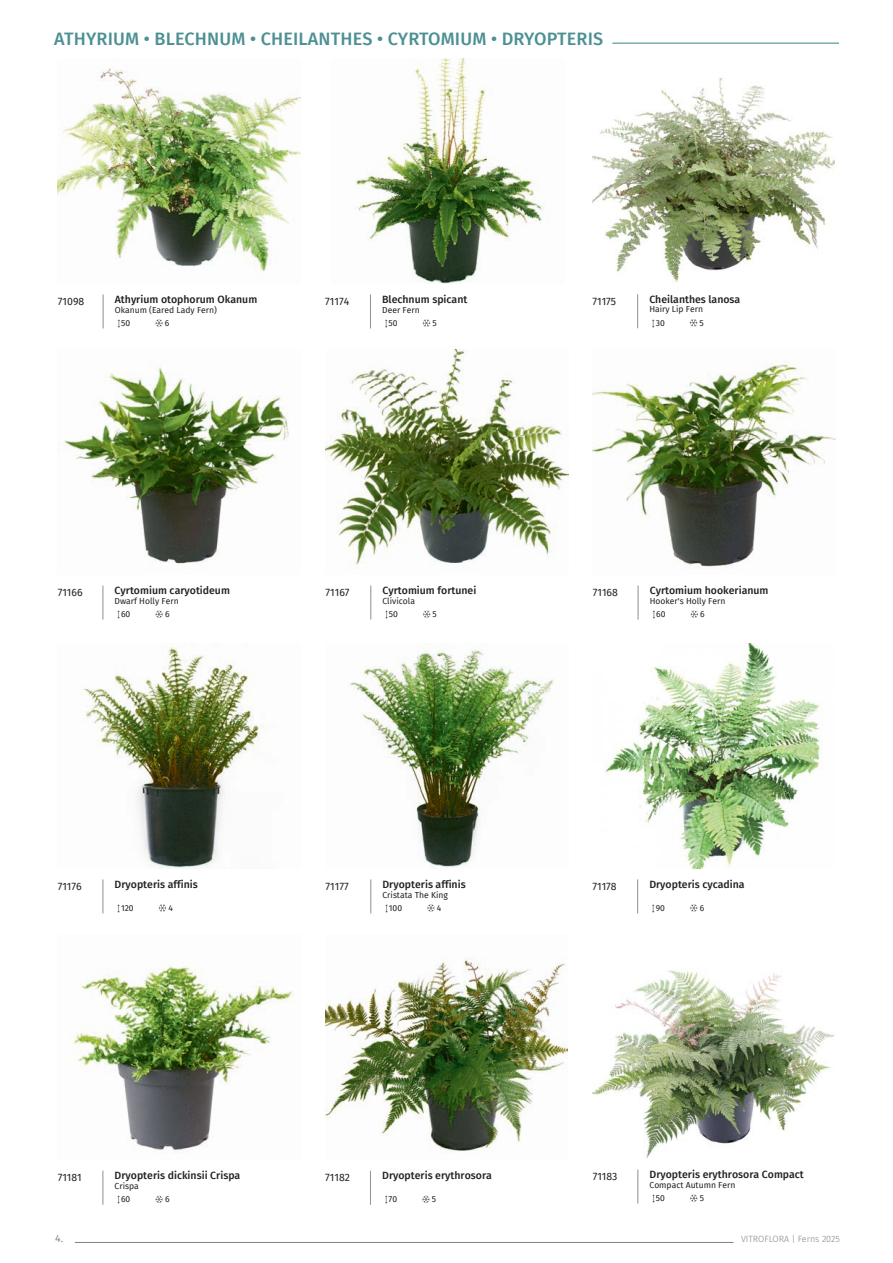
<style>
.page{position:relative;width:893px;height:1263px;background:#fff}
.page>*{position:absolute;margin:0;border:0;box-sizing:border-box;transform-origin:0 0}
.t1{font:500 18px "Fira Sans";letter-spacing:.01em;color:#4c9093}
.t2{font:500 10.5px "Fira Sans";color:#231f20}
.t3{font:10.5px "Fira Sans";color:#231f20}
.t4{font:10.5px "Fira Sans";color:#808285}
.t5{font:300 9px "Fira Sans";color:#808285}
.t6{font:8.55px/13.2px "Fira Sans";color:#231f20}
.s1{font-family:"Lucida Sans Unicode";font-size:8.4px}
</style>
<div class="page">
<hr style="left:75px;top:1242px;width:658px;height:1px;background:#808285">
<img style="left:82px;top:647px;width:181px;height:222px">
<hr style="left:102px;top:879px;width:1px;height:34px;background:#939598">
<svg style="left:159px;top:904px;width:7px;height:8px"></svg>
<img style="left:64px;top:367px;width:225px;height:198px">
<hr style="left:102px;top:586px;width:1px;height:34px;background:#939598">
<svg style="left:155px;top:610px;width:8px;height:8px"></svg>
<img style="left:348px;top:649px;width:206px;height:220px">
<hr style="left:370px;top:879px;width:1px;height:34px;background:#939598">
<svg style="left:427px;top:904px;width:8px;height:8px"></svg>
<img style="left:326px;top:350px;width:242px;height:217px">
<hr style="left:370px;top:586px;width:1px;height:34px;background:#939598">
<svg style="left:423px;top:610px;width:8px;height:8px"></svg>
<img style="left:593px;top:361px;width:242px;height:207px">
<hr style="left:637px;top:586px;width:2px;height:34px;background:#939598">
<svg style="left:690px;top:610px;width:8px;height:8px"></svg>
<img style="left:58px;top:68px;width:242px;height:204px">
<hr style="left:103px;top:294px;width:1px;height:34px;background:#939598">
<svg style="left:155px;top:319px;width:8px;height:8px"></svg>
<img style="left:604px;top:643px;width:218px;height:226px">
<hr style="left:637px;top:879px;width:1px;height:34px;background:#939598">
<svg style="left:690px;top:904px;width:8px;height:8px"></svg>
<img style="left:69px;top:965px;width:226px;height:189px">
<hr style="left:102px;top:1171px;width:1px;height:34px;background:#939598">
<svg style="left:155px;top:1196px;width:8px;height:7px"></svg>
<img style="left:592px;top:77px;width:243px;height:205px">
<hr style="left:637px;top:294px;width:1px;height:34px;background:#939598">
<svg style="left:690px;top:319px;width:7px;height:7px"></svg>
<img style="left:354px;top:58px;width:195px;height:226px">
<hr style="left:370px;top:294px;width:1px;height:34px;background:#939598">
<svg style="left:422px;top:319px;width:8px;height:8px"></svg>
<img style="left:325px;top:957px;width:243px;height:195px">
<hr style="left:370px;top:1171px;width:1px;height:34px;background:#939598">
<svg style="left:422px;top:1196px;width:8px;height:7px"></svg>
<img style="left:593px;top:970px;width:242px;height:187px">
<hr style="left:637px;top:1169px;width:1px;height:34px;background:#939598">
<svg style="left:690px;top:1194px;width:8px;height:8px"></svg>
<hr style="left:612px;top:43px;width:227px;height:1px;background:#4c9093">
<p class="t1" style="left:54px;top:24px;width:550px">ATHYRIUM • BLECHNUM • CHEILANTHES • CYRTOMIUM • DRYOPTERIS</p>
<p class="t3" style="left:58px;top:293px;width:28px">71098</p>
<p class="t2" style="left:115px;top:291px;width:144px">Athyrium otophorum Okanum</p>
<p class="t6" style="left:115px;top:303px;width:104px">Okanum (Eared Lady Fern) <span class="s1">↕</span>50</p>
<p class="t6" style="left:165px;top:316px;width:6px">6</p>
<p class="t3" style="left:325px;top:293px;width:26px">71174</p>
<p class="t2" style="left:382px;top:291px;width:87px">Blechnum spicant</p>
<p class="t3" style="left:592px;top:293px;width:25px">71175</p>
<p class="t6" style="left:382px;top:303px;width:39px">Deer Fern <span class="s1">↕</span>50</p>
<p class="t6" style="left:432px;top:316px;width:6px">5</p>
<p class="t2" style="left:649px;top:291px;width:93px">Cheilanthes lanosa</p>
<p class="t6" style="left:649px;top:303px;width:55px">Hairy Lip Fern <span class="s1">↕</span>30</p>
<p class="t6" style="left:699px;top:316px;width:6px">5</p>
<p class="t3" style="left:58px;top:584px;width:26px">71166</p>
<p class="t2" style="left:115px;top:582px;width:117px">Cyrtomium caryotideum</p>
<p class="t6" style="left:115px;top:594px;width:66px">Dwarf Holly Fern <span class="s1">↕</span>60</p>
<p class="t6" style="left:165px;top:607px;width:6px">6</p>
<p class="t3" style="left:326px;top:584px;width:26px">71167</p>
<p class="t2" style="left:650px;top:582px;width:120px">Cyrtomium hookerianum</p>
<p class="t6" style="left:650px;top:594px;width:77px">Hooker's Holly Fern <span class="s1">↕</span>60</p>
<p class="t2" style="left:382px;top:582px;width:95px">Cyrtomium fortunei</p>
<p class="t6" style="left:382px;top:594px;width:34px">Clivicola <span class="s1">↕</span>50</p>
<p class="t3" style="left:593px;top:584px;width:27px">71168</p>
<p class="t6" style="left:700px;top:607px;width:6px">6</p>
<p class="t6" style="left:433px;top:607px;width:6px">5</p>
<p class="t3" style="left:58px;top:878px;width:26px">71176</p>
<p class="t2" style="left:115px;top:876px;width:85px">Dryopteris affinis</p>
<p class="t6" style="left:117px;top:901px;width:19px"><span class="s1">↕</span>120</p>
<p class="t6" style="left:168px;top:901px;width:6px">4</p>
<p class="t3" style="left:326px;top:878px;width:25px">71177</p>
<p class="t2" style="left:382px;top:876px;width:85px">Dryopteris affinis</p>
<p class="t6" style="left:382px;top:888px;width:67px">Cristata The King <span class="s1">↕</span>100</p>
<p class="t6" style="left:437px;top:901px;width:6px">4</p>
<p class="t3" style="left:592px;top:878px;width:26px">71178</p>
<p class="t2" style="left:649px;top:876px;width:97px">Dryopteris cycadina</p>
<p class="t6" style="left:651px;top:901px;width:15px"><span class="s1">↕</span>90</p>
<p class="t6" style="left:700px;top:901px;width:6px">6</p>
<p class="t3" style="left:58px;top:1169px;width:26px">71181</p>
<p class="t2" style="left:115px;top:1167px;width:127px">Dryopteris dickinsii Crispa</p>
<p class="t6" style="left:115px;top:1179px;width:26px">Crispa <span class="s1">↕</span>60</p>
<p class="t6" style="left:165px;top:1192px;width:6px">6</p>
<p class="t3" style="left:325px;top:1169px;width:26px">71182</p>
<p class="t2" style="left:649px;top:1166px;width:156px">Dryopteris erythrosora Compact</p>
<p class="t6" style="left:649px;top:1178px;width:87px">Compact Autumn Fern <span class="s1">↕</span>50</p>
<p class="t2" style="left:382px;top:1167px;width:111px">Dryopteris erythrosora</p>
<p class="t6" style="left:384px;top:1192px;width:14px"><span class="s1">↕</span>70</p>
<p class="t6" style="left:432px;top:1192px;width:6px">5</p>
<p class="t3" style="left:593px;top:1168px;width:26px">71183</p>
<p class="t6" style="left:700px;top:1191px;width:6px">5</p>
<p class="t4" style="left:55px;top:1231px;width:9px">4.</p>
<p class="t5" style="left:741px;top:1232px;width:100px">VITROFLORA | Ferns 2025</p>
</div>
